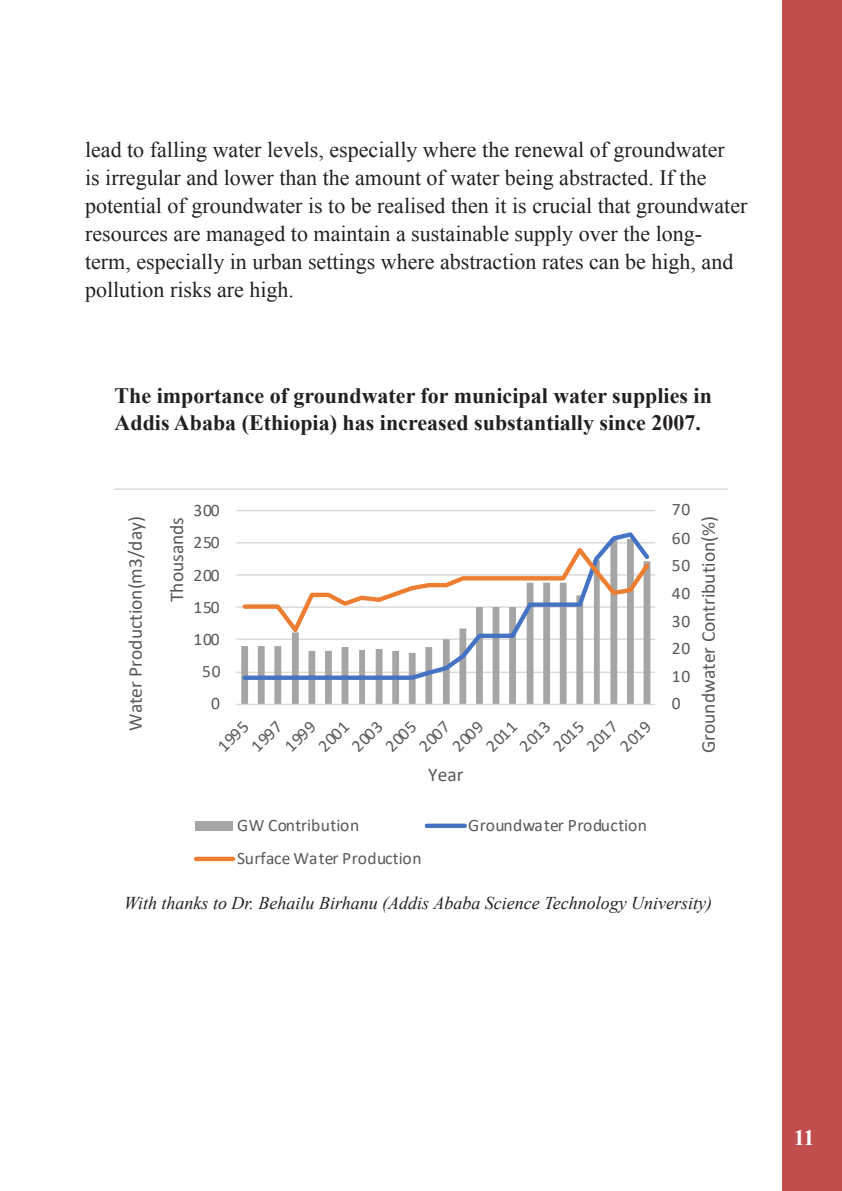
<style>
.page{position:relative;width:842px;height:1191px;background:#fff}
.page>*{position:absolute;margin:0;border:0;box-sizing:border-box;transform-origin:0 0}
.t1{font:22px/28px "Times New Roman";color:#231f20}
.t2{font:700 22px/26.4px "Times New Roman";color:#231f20}
.t3{font:700 22px "Times New Roman";color:#fff}
.t4{font:19.4px/41.2px "Calibri";color:#595959;text-align:right}
.t5{font:italic 18px "Times New Roman";color:#231f20}
.t6{font:17.6px "Calibri";letter-spacing:.025em;color:#595959}
.t7{font:17.6px "Calibri";color:#595959}
</style>
<div class="page">
<svg style="left:115px;top:488px;width:612px;height:374px"></svg>
<div style="left:782px;top:0;width:60px;height:1191px;background:#bf4e4d"></div>
<p class="t1" style="left:85px;top:135px;width:664px">lead to falling water levels, especially where the renewal of groundwater<br>is irregular and lower than the amount of water being abstracted. If the potential of groundwater is to be realised then it is crucial that groundwater resources are managed to maintain a sustainable supply over the long&shy;term, especially in urban settings where abstraction rates can be high, and pollution risks are high.</p>
<p class="t2" style="left:115px;top:382px;width:599px">The importance of groundwater for municipal water supplies in<br>Addis Ababa (Ethiopia) has increased substantially since 2007.</p>
<p class="t4" style="left:114px;top:731px;width:216px;rotate:-90deg">Water Production(m3/day)<br>Thousands</p>
<p class="t6" style="left:193px;top:497px;width:28px">300</p>
<p class="t6" style="left:193px;top:529px;width:28px">250</p>
<p class="t6" style="left:193px;top:563px;width:28px">200</p>
<p class="t6" style="left:193px;top:595px;width:28px">150</p>
<p class="t6" style="left:193px;top:627px;width:28px">100</p>
<p class="t6" style="left:202px;top:659px;width:20px">50</p>
<p class="t6" style="left:211px;top:691px;width:10px">0</p>
<p class="t6" style="left:212px;top:740px;width:38px;rotate:-45deg">1995</p>
<p class="t6" style="left:245px;top:740px;width:38px;rotate:-45deg">1997</p>
<p class="t6" style="left:279px;top:740px;width:38px;rotate:-45deg">1999</p>
<p class="t6" style="left:312px;top:740px;width:38px;rotate:-45deg">2001</p>
<p class="t6" style="left:346px;top:740px;width:38px;rotate:-45deg">2003</p>
<p class="t6" style="left:379px;top:740px;width:38px;rotate:-45deg">2005</p>
<p class="t6" style="left:413px;top:740px;width:38px;rotate:-45deg">2007</p>
<p class="t6" style="left:446px;top:740px;width:38px;rotate:-45deg">2009</p>
<p class="t6" style="left:480px;top:740px;width:38px;rotate:-45deg">2011</p>
<p class="t6" style="left:513px;top:740px;width:38px;rotate:-45deg">2013</p>
<p class="t6" style="left:547px;top:740px;width:38px;rotate:-45deg">2015</p>
<p class="t6" style="left:581px;top:740px;width:38px;rotate:-45deg">2017</p>
<p class="t6" style="left:614px;top:740px;width:38px;rotate:-45deg">2019</p>
<p class="t4" style="left:428px;top:753px;width:37px">Year</p>
<p class="t6" style="left:237px;top:813px;width:124px">GW Contribution</p>
<p class="t6" style="left:468px;top:813px;width:180px">Groundwater Production</p>
<p class="t7" style="left:237px;top:846px;width:186px">Surface Water Production</p>
<p class="t6" style="left:672px;top:497px;width:20px">70</p>
<p class="t6" style="left:672px;top:525px;width:20px">60</p>
<p class="t6" style="left:672px;top:553px;width:20px">50</p>
<p class="t6" style="left:672px;top:581px;width:20px">40</p>
<p class="t6" style="left:672px;top:608px;width:20px">30</p>
<p class="t6" style="left:672px;top:636px;width:20px">20</p>
<p class="t6" style="left:672px;top:664px;width:20px">10</p>
<p class="t6" style="left:672px;top:691px;width:10px">0</p>
<p class="t4" style="left:687px;top:753px;width:239px;rotate:-90deg">Groundwater Contribution(%)</p>
<p class="t5" style="left:124px;top:890px;width:590px">With thanks to Dr. Behailu Birhanu (Addis Ababa Science Technology University)</p>
<p class="t3" style="left:794px;top:1122px;width:22px">11</p>
</div>
